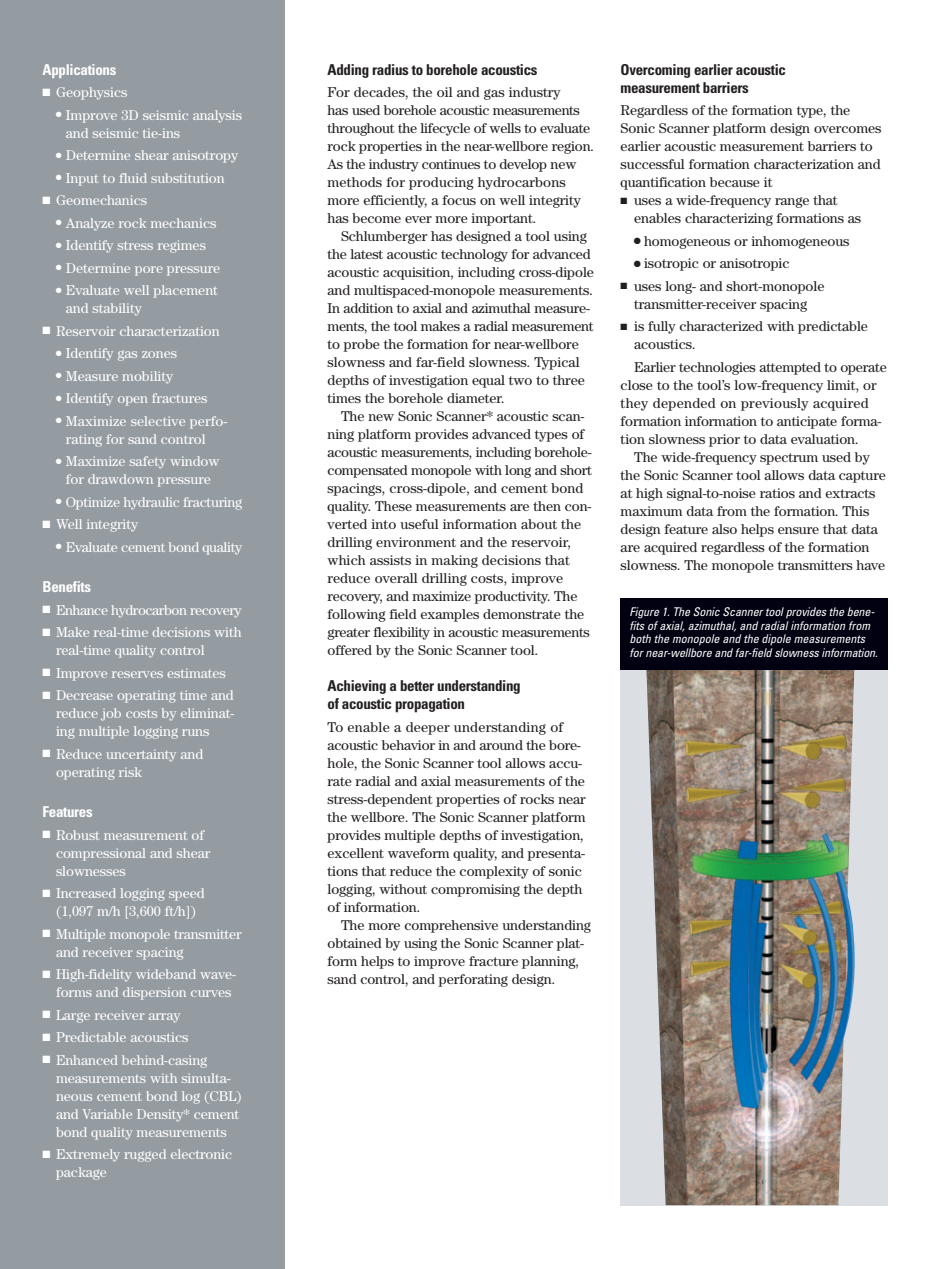
<style>
.page{position:relative;width:952px;height:1269px;background:#fff}
.page>*{position:absolute;margin:0;border:0;box-sizing:border-box;transform-origin:0 0}
.t1{font:700 condensed 15px/18px "Univers";letter-spacing:-.02em;color:#231f20}
.t2{font:700 condensed 15px "Univers";letter-spacing:-.02em;color:#fff}
.t3{font:14.25px/18px "Century";letter-spacing:-.005em;color:#231f20}
.t4{font:14.25px/18px "Century";letter-spacing:-.005em;color:#fff}
.t5{font:14.25px "Century";letter-spacing:-.03em;color:#fff}
.t6{font:14.25px "Century";letter-spacing:-.025em;color:#fff}
.t7{font:italic condensed 12px/13.5px "Univers";color:#fff}
</style>
<div class="page">
<div style="left:0;top:0;width:285px;height:1269px;background:#959ca1"></div>
<div style="left:620px;top:605px;width:268px;height:600px;background:#dbdee2"></div>
<img style="left:646px;top:670px;width:209px;height:535px">
<div style="left:620px;top:598px;width:268px;height:72px;background:#010111"></div>
<p class="t2" style="left:43px;top:60px;width:75px">Applications</p>
<p class="t4" style="left:43px;top:85px;width:86px">■ Geophysics</p>
<p class="t4" style="left:66px;top:107px;width:178px;text-indent:-10px">● Improve 3D seismic analysis and seismic tie-ins</p>
<p class="t4" style="left:56px;top:148px;width:184px">● Determine shear anisotropy</p>
<p class="t4" style="left:56px;top:170px;width:170px">● Input to fluid substitution</p>
<p class="t4" style="left:43px;top:192px;width:106px">■ Geomechanics</p>
<p class="t4" style="left:56px;top:215px;width:162px">● Analyze rock mechanics</p>
<p class="t4" style="left:56px;top:237px;width:152px">● Identify stress regimes</p>
<p class="t4" style="left:56px;top:260px;width:166px">● Determine pore pressure</p>
<p class="t4" style="left:66px;top:282px;width:153px;text-indent:-10px">● Evaluate well placement and stability</p>
<p class="t4" style="left:43px;top:323px;width:179px">■ Reservoir characterization</p>
<p class="t4" style="left:56px;top:345px;width:123px">● Identify gas zones</p>
<p class="t4" style="left:56px;top:368px;width:119px">● Measure mobility</p>
<p class="t4" style="left:56px;top:390px;width:153px">● Identify open fractures</p>
<p class="t4" style="left:66px;top:413px;width:163px;text-indent:-10px">● Maximize selective perfo&shy;rating for sand control</p>
<p class="t4" style="left:56px;top:453px;width:165px;text-align:center">● Maximize safety window for drawdown pressure</p>
<p class="t4" style="left:56px;top:494px;width:188px">● Optimize hydraulic fracturing</p>
<p class="t4" style="left:43px;top:516px;width:97px">■ Well integrity</p>
<p class="t6" style="left:56px;top:542px;width:188px">● Evaluate cement bond quality</p>
<p class="t2" style="left:43px;top:578px;width:50px">Benefits</p>
<p class="t5" style="left:43px;top:605px;width:201px">■ Enhance hydrocarbon recovery</p>
<p class="t4" style="left:56px;top:624px;width:187px;text-indent:-14px">■ Make real-time decisions with real-time quality control</p>
<p class="t4" style="left:43px;top:665px;width:185px">■ Improve reserves estimates</p>
<p class="t4" style="left:56px;top:687px;width:180px;text-align:justify;text-indent:-14px">■ Decrease operating time and reduce job costs by eliminat&shy;ing multiple logging runs</p>
<p class="t4" style="left:56px;top:746px;width:149px;text-indent:-14px">■ Reduce uncertainty and operating risk</p>
<p class="t2" style="left:43px;top:803px;width:52px">Features</p>
<p class="t4" style="left:56px;top:827px;width:156px;text-indent:-14px">■ Robust measurement of compressional and shear slownesses</p>
<p class="t4" style="left:43px;top:885px;width:164px;text-align:center">■ Increased logging speed (1,097 m/h [3,600 ft/h])</p>
<p class="t4" style="left:56px;top:926px;width:187px;text-indent:-14px">■ Multiple monopole transmitter and receiver spacing</p>
<p class="t4" style="left:56px;top:966px;width:182px;text-indent:-14px">■ High-fidelity wideband wave&shy;forms and dispersion curves</p>
<p class="t4" style="left:43px;top:1007px;width:139px">■ Large receiver array</p>
<p class="t4" style="left:43px;top:1029px;width:147px">■ Predictable acoustics</p>
<p class="t4" style="left:56px;top:1052px;width:187px;text-indent:-14px">■ Enhanced behind-casing measurements with simulta&shy;neous cement bond log (CBL) and Variable Density* cement bond quality measurements</p>
<p class="t4" style="left:56px;top:1146px;width:178px;text-indent:-14px">■ Extremely rugged electronic package</p>
<p class="t1" style="left:327px;top:60px;width:212px">Adding radius to borehole acoustics</p>
<p class="t3" style="left:327px;top:85px;width:268px">For decades, the oil and gas industry<br>has used borehole acoustic measurements throughout the lifecycle of wells to evaluate rock properties in the near-wellbore region.<br>As the industry continues to develop new methods for producing hydrocarbons more efficiently, a focus on well integrity has become ever more important.</p>
<p class="t3" style="left:327px;top:228px;width:268px;text-indent:13px">Schlumberger has designed a tool using the latest acoustic technology for advanced acoustic acquisition, including cross-dipole and multispaced-monopole measurements.<br>In addition to axial and azimuthal measure&shy;ments, the tool makes a radial measurement to probe the formation for near-wellbore slowness and far-field slowness. Typical depths of investigation equal two to three times the borehole diameter.</p>
<p class="t3" style="left:327px;top:408px;width:266px;text-indent:13px">The new Sonic Scanner* acoustic scan&shy;ning platform provides advanced types of acoustic measurements, including borehole&shy;compensated monopole with long and short spacings, cross-dipole, and cement bond quality. These measurements are then con&shy;verted into useful information about the drilling environment and the reservoir, which assists in making decisions that reduce overall drilling costs, improve recovery, and maximize productivity. The following field examples demonstrate the greater flexibility in acoustic measurements offered by the Sonic Scanner tool.</p>
<p class="t1" style="left:327px;top:677px;width:195px">Achieving a better understanding of acoustic propagation</p>
<p class="t3" style="left:327px;top:719px;width:260px">To enable a deeper understanding of acoustic behavior in and around the bore&shy;hole, the Sonic Scanner tool allows accu&shy;rate radial and axial measurements of the stress-dependent properties of rocks near the wellbore. The Sonic Scanner platform provides multiple depths of investigation, excellent waveform quality, and presenta&shy;tions that reduce the complexity of sonic logging, without compromising the depth of information.</p>
<p class="t3" style="left:327px;top:917px;width:265px;text-indent:13px">The more comprehensive understanding obtained by using the Sonic Scanner plat&shy;form helps to improve fracture planning, sand control, and perforating design.</p>
<p class="t1" style="left:620px;top:60px;width:167px">Overcoming earlier acoustic measurement barriers</p>
<p class="t3" style="left:620px;top:103px;width:262px">Regardless of the formation type, the Sonic Scanner platform design overcomes earlier acoustic measurement barriers to successful formation characterization and quantification because it</p>
<p class="t3" style="left:634px;top:193px;width:228px;text-indent:-14px">■ uses a wide-frequency range that enables characterizing formations as</p>
<p class="t3" style="left:634px;top:233px;width:217px">● homogeneous or inhomogeneous</p>
<p class="t3" style="left:634px;top:256px;width:157px">● isotropic or anisotropic</p>
<p class="t3" style="left:620px;top:278px;width:205px;text-align:center">■ uses long- and short-monopole transmitter-receiver spacing</p>
<p class="t3" style="left:634px;top:319px;width:235px;text-indent:-14px">■ is fully characterized with predictable acoustics.</p>
<p class="t3" style="left:620px;top:359px;width:268px;text-indent:13px">Earlier technologies attempted to operate close to the tool’s low-frequency limit, or they depended on previously acquired formation information to anticipate forma&shy;tion slowness prior to data evaluation.</p>
<p class="t3" style="left:620px;top:449px;width:267px;text-indent:13px">The wide-frequency spectrum used by the Sonic Scanner tool allows data capture at high signal-to-noise ratios and extracts maximum data from the formation. This design feature also helps ensure that data are acquired regardless of the formation slowness. The monopole transmitters have</p>
<p class="t7" style="left:629px;top:605px;width:253px">Figure1.TheSonicScannertoolprovidesthebene&shy;fitsofaxial,azimuthal,and radialinformation from both the monopole and the dipole measurements fornear-wellboreandfar-fieldslownessinformation.</p>
</div>
